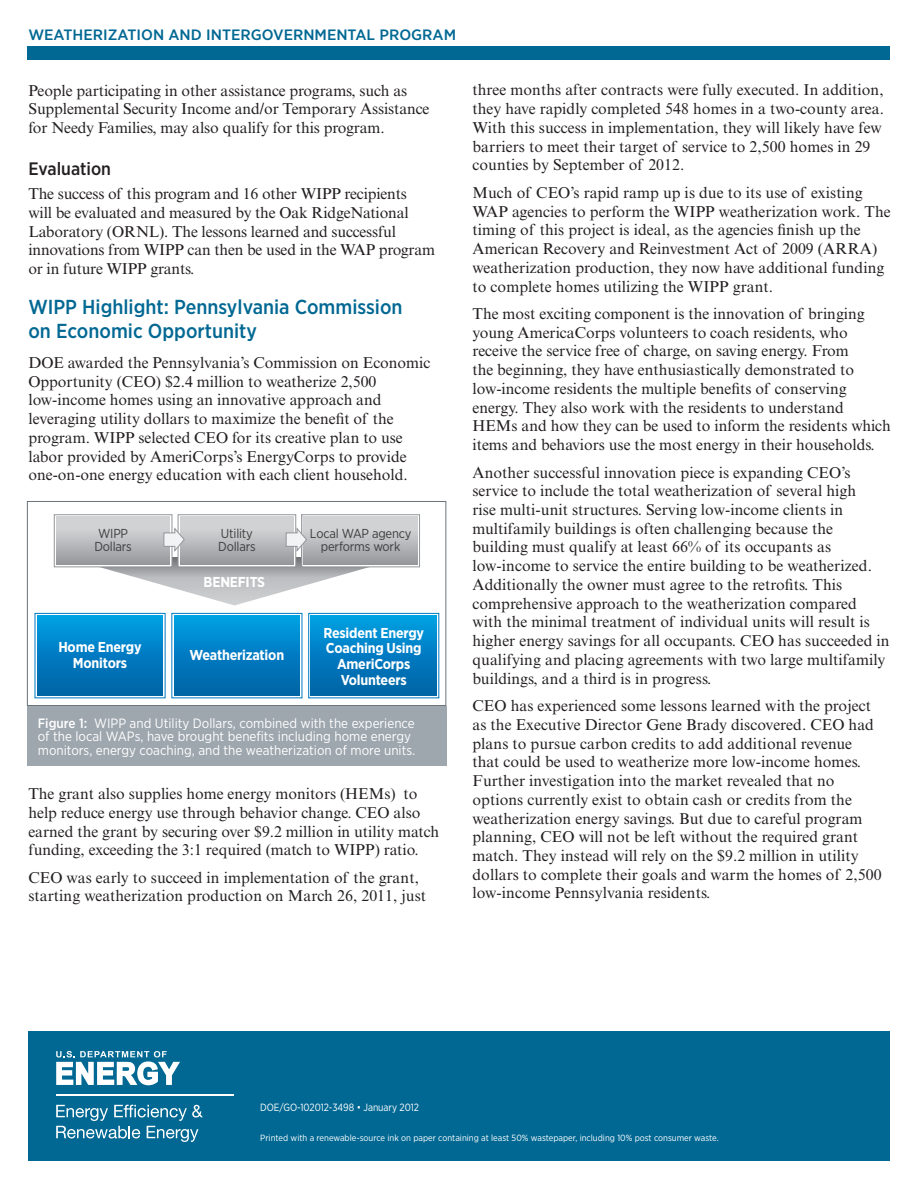
<style>
.page{position:relative;width:918px;height:1188px;background:#fff}
.page>*{position:absolute;margin:0;border:0;box-sizing:border-box;transform-origin:0 0}
.t1{font:500 20.25px/24px "Gotham Narrow";color:#006893}
.subhd_1{font:500 18px "Gotham Narrow";color:#231f20}
.body_text{font:15.75px/18.8px "Times New Roman MT Std";color:#231f20}
.t2{font:500 15px "Gotham Narrow";color:#006893;scale:1.1 1}
.t3{font:700 14.4px/15.6px "Gotham Narrow";letter-spacing:-.015em;color:#fff;text-align:center}
.body_text-2{font:13.5px/13.5px "Gotham Narrow";color:#fff}
.t4{font:13.05px/12.9px "Gotham Narrow";letter-spacing:-.015em;color:#3e3e3f}
.t5{font:10.5px "Gotham Narrow";letter-spacing:-.005em;color:#fff;scale:.95 1}
.t6{font:9px "Gotham Narrow";color:#fff}
.s1{font-weight:500}
</style>
<div class="page">
<div style="left:28px;top:46px;width:862px;height:13px;background:#006893"></div>
<div style="left:28px;top:1032px;width:862px;height:129px;background:#006893"></div>
<svg style="left:56px;top:1051px;width:124px;height:34px"></svg>
<hr style="left:56px;top:1094px;width:178px;height:1px;background:#fff">
<svg style="left:56px;top:1105px;width:147px;height:37px"></svg>
<div style="left:54px;top:514px;width:118px;height:53px;border:1px solid #939598"></div>
<div style="left:56px;top:517px;width:114px;height:48px;background:linear-gradient(to bottom,#dddee0,#9a9b9f)"></div>
<div style="left:178px;top:514px;width:118px;height:53px;border:1px solid #939598"></div>
<div style="left:180px;top:517px;width:114px;height:48px;background:#d1d2d4"></div>
<div style="left:302px;top:515px;width:118px;height:52px;background:#d1d2d4"></div>
<div style="left:301px;top:514px;width:119px;height:53px;border:1px solid #939598"></div>
<div style="left:304px;top:517px;width:114px;height:48px;background:linear-gradient(to bottom,#dddee0,#9a9b9f)"></div>
<div style="left:35px;top:613px;width:130px;height:85px;border:1px solid #0079c2"></div>
<div style="left:37px;top:616px;width:126px;height:80px;background:linear-gradient(to bottom,#009de2,#0060a4)"></div>
<div style="left:171px;top:613px;width:131px;height:85px;border:1px solid #0079c2"></div>
<div style="left:174px;top:616px;width:126px;height:80px;background:linear-gradient(to bottom,#009de2,#0060a4)"></div>
<div style="left:308px;top:613px;width:131px;height:85px;border:1px solid #0079c2"></div>
<div style="left:311px;top:616px;width:126px;height:80px;background:linear-gradient(to bottom,#009de2,#0060a4)"></div>
<svg style="left:64px;top:527px;width:341px;height:78px"></svg>
<div style="left:27px;top:501px;width:419px;height:205px;border:1px solid #6a747b"></div>
<div style="left:27px;top:706px;width:419px;height:60px;background:#9ea6ae"></div>
<p class="t2" style="left:28px;top:25px;width:390px">WEATHERIZATION AND INTERGOVERNMENTAL PROGRAM</p>
<p class="body_text" style="left:28px;top:81px;width:403px">People participating in other assistance programs, such as<br>Supplemental Security Income and/or Temporary Assistance for Needy Families, may also qualify for this program.</p>
<p class="subhd_1" style="left:28px;top:157px;width:84px">Evaluation</p>
<p class="body_text" style="left:28px;top:184px;width:408px">The success of this program and 16 other WIPP recipients<br>will be evaluated and measured by the Oak RidgeNational Laboratory (ORNL). The lessons learned and successful innovations from WIPP can then be used in the WAP program or in future WIPP grants.</p>
<p class="t1" style="left:28px;top:295px;width:376px">WIPP Highlight: Pennsylvania Commission on Economic Opportunity</p>
<p class="body_text" style="left:28px;top:353px;width:404px">DOE awarded the Pennsylvania’s Commission on Economic Opportunity (CEO) $2.4 million to weatherize 2,500 low-income homes using an innovative approach and leveraging utility dollars to maximize the benefit of the program. WIPP selected CEO for its creative plan to use labor provided by AmeriCorps’s EnergyCorps to provide one-on-one energy education with each client household.</p>
<p class="t4" style="left:94px;top:527px;width:39px">WIPP<br>Dollars</p>
<p class="t4" style="left:218px;top:527px;width:39px">Utility<br>Dollars</p>
<p class="t4" style="left:310px;top:527px;width:103px;text-align:center">Local WAP agency performs work</p>
<p class="t3" style="left:204px;top:574px;width:63px">BENEFITS</p>
<p class="t3" style="left:323px;top:625px;width:102px">Resident Energy<br>Coaching Using<br>AmeriCorps<br>Volunteers</p>
<p class="body_text-2" style="left:38px;top:716px;width:379px"><span class="s1">Figure 1:</span> WIPP and Utility Dollars, combined with the experience of the local WAPs, have brought benefits including home energy monitors, energy coaching, and the weatherization of more units.</p>
<p class="t3" style="left:58px;top:639px;width:85px">Home Energy<br>Monitors</p>
<p class="t3" style="left:190px;top:647px;width:96px">Weatherization</p>
<p class="body_text" style="left:28px;top:784px;width:412px">The grant also supplies home energy monitors (HEMs) to help reduce energy use through behavior change. CEO also earned the grant by securing over $9.2 million in utility match funding, exceeding the 3:1 required (match to WIPP) ratio.</p>
<p class="body_text" style="left:28px;top:868px;width:399px">CEO was early to succeed in implementation of the grant, starting weatherization production on March 26, 2011, just</p>
<p class="body_text" style="left:472px;top:81px;width:413px">three months after contracts were fully executed. In addition, they have rapidly completed 548 homes in a two-county area.<br>With this success in implementation, they will likely have few barriers to meet their target of service to 2,500 homes in 29 counties by September of 2012.</p>
<p class="body_text" style="left:472px;top:183px;width:420px">Much of CEO’s rapid ramp up is due to its use of existing WAP agencies to perform the WIPP weatherization work. The timing of this project is ideal, as the agencies finish up the American Recovery and Reinvestment Act of 2009 (ARRA) weatherization production, they now have additional funding to complete homes utilizing the WIPP grant.</p>
<p class="body_text" style="left:472px;top:304px;width:420px">The most exciting component is the innovation of bringing young AmericaCorps volunteers to coach residents, who receive the service free of charge, on saving energy. From<br>the beginning, they have enthusiastically demonstrated to low-income residents the multiple benefits of conserving energy. They also work with the residents to understand HEMs and how they can be used to inform the residents which items and behaviors use the most energy in their households.</p>
<p class="body_text" style="left:472px;top:463px;width:419px">Another successful innovation piece is expanding CEO’s service to include the total weatherization of several high<br>rise multi-unit structures. Serving low-income clients in multifamily buildings is often challenging because the building must qualify at least 66% of its occupants as low-income to service the entire building to be weatherized.<br>Additionally the owner must agree to the retrofits. This comprehensive approach to the weatherization compared with the minimal treatment of individual units will result is higher energy savings for all occupants. CEO has succeeded in qualifying and placing agreements with two large multifamily buildings, and a third is in progress.</p>
<p class="body_text" style="left:472px;top:696px;width:411px">CEO has experienced some lessons learned with the project as the Executive Director Gene Brady discovered. CEO had plans to pursue carbon credits to add additional revenue that could be used to weatherize more low-income homes.<br>Further investigation into the market revealed that no options currently exist to obtain cash or credits from the weatherization energy savings. But due to careful program planning, CEO will not be left without the required grant match. They instead will rely on the $9.2 million in utility dollars to complete their goals and warm the homes of 2,500 low-income Pennsylvania residents.</p>
<p class="t5" style="left:260px;top:1101px;width:169px">DOE/GO-102012-3498 • January 2012</p>
<p class="t6" style="left:260px;top:1132px;width:460px">Printed with a renewable-source ink on paper containing at least 50% wastepaper, including 10% post consumer waste.</p>
</div>
